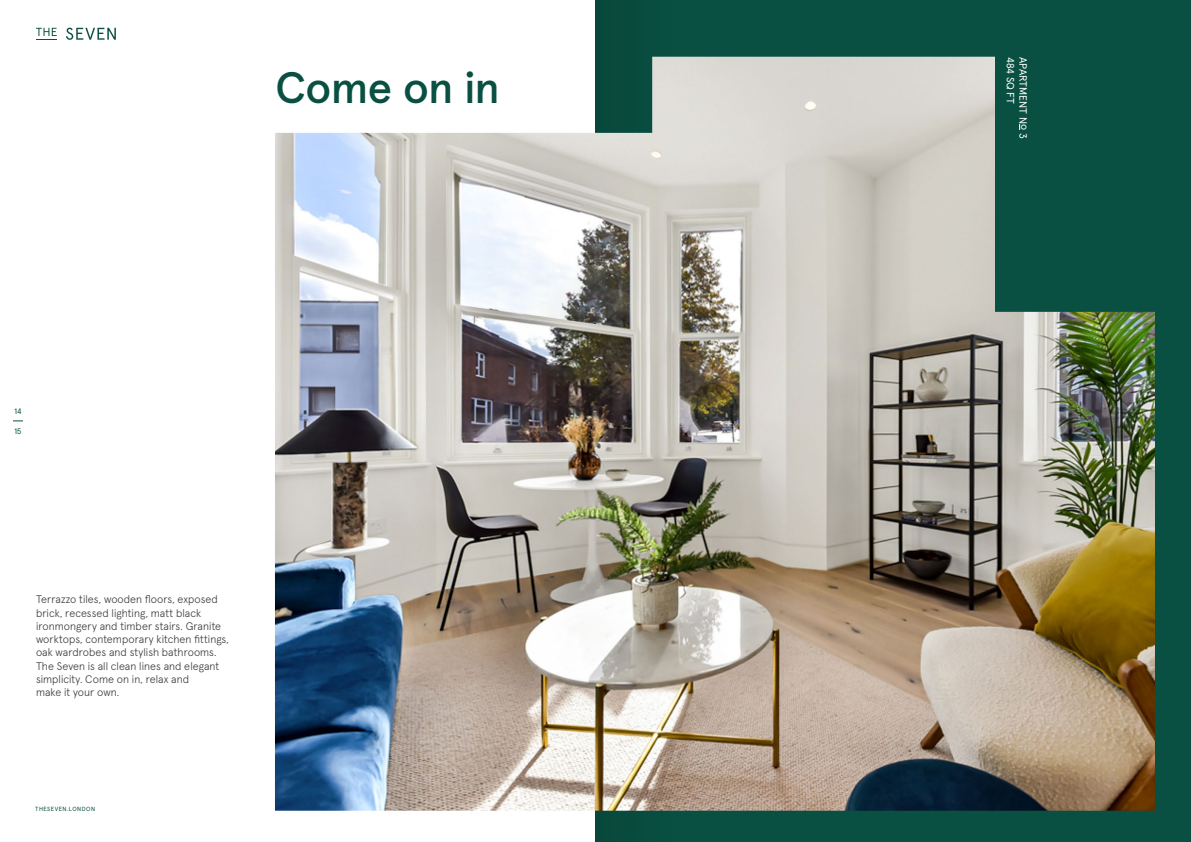
<style>
.page{position:relative;width:1191px;height:842px;background:#fff}
.page>*{position:absolute;margin:0;border:0;box-sizing:border-box;transform-origin:0 0}
.t1{font:500 44px "Apercu Pro";letter-spacing:-.01em;color:#095042}
.t2{font:300 11px/13.2px "Apercu Pro";letter-spacing:.005em;color:#3c3c3b}
.t3{font:10.5px/12.7px "Apercu Pro";letter-spacing:.005em;color:#fff}
.t4{font:8px "Apercu Pro";color:#095042}
.t5{font:6px "Apercu Pro";letter-spacing:.08em;color:#095042}
</style>
<div class="page">
<svg style="left:66px;top:28px;width:50px;height:12px"></svg>
<svg style="left:36px;top:28px;width:21px;height:12px"></svg>
<div style="left:595px;top:0;width:596px;height:842px;background:#095042"></div>
<div style="left:595px;top:0;width:88px;height:842px;background:#084c3f"></div>
<img style="left:275px;top:57px;width:880px;height:754px">
<h1 class="t1" style="left:275px;top:53px;width:226px">Come on in</h1>
<p class="t4" style="left:14px;top:405px;width:9px">14</p>
<p class="t4" style="left:15px;top:425px;width:8px">15</p>
<p class="t2" style="left:36px;top:592px;width:194px">Terrazzo tiles, wooden floors, exposed brick, recessed lighting, matt black ironmongery and timber stairs. Granite worktops, contemporary kitchen fittings, oak wardrobes and stylish bathrooms.<br>The Seven is all clean lines and elegant simplicity. Come on in, relax and<br>make it your own.</p>
<p class="t5" style="left:35px;top:804px;width:61px">THESEVEN.LONDON</p>
<p class="t3" style="left:1030px;top:57px;width:83px;rotate:90deg">APARTMENT No 3<br>484 SQ FT</p>
</div>
